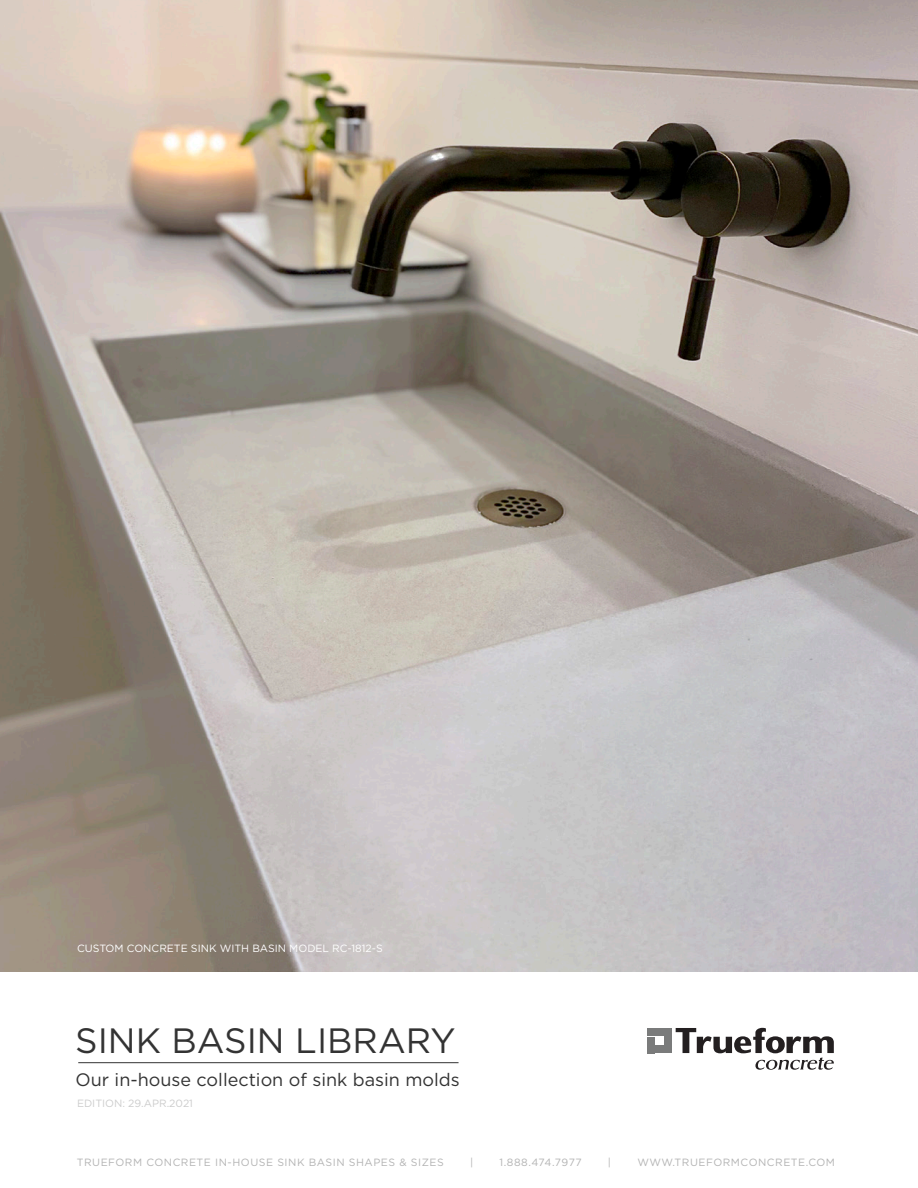
<style>
.page{position:relative;width:918px;height:1188px;background:#fff}
.page>*{position:absolute;margin:0;border:0;box-sizing:border-box;transform-origin:0 0}
.t1{font:35.1px "Gotham";color:#333}
.t2{font:18px "Gotham";color:#333}
.t3{font:10.5px "Gotham";letter-spacing:.05em;color:#b3b3b3}
.t4{font:10.5px "Gotham";color:#fff}
.t5{font:10.5px "Gotham";color:#ccc}
</style>
<div class="page">
<hr style="left:78px;top:1062px;width:381px;height:1px;background:#333">
<svg style="left:676px;top:1028px;width:158px;height:42px"></svg>
<div style="left:647px;top:1028px;width:16px;height:8px;background:#7a7b7b"></div>
<div style="left:647px;top:1037px;width:8px;height:16px;background:#7a7b7b"></div>
<div style="left:656px;top:1045px;width:16px;height:8px;background:#7a7b7b"></div>
<div style="left:664px;top:1028px;width:8px;height:16px;background:#7a7b7b"></div>
<img style="left:0;top:0;width:918px;height:971px">
<p class="t4" style="left:77px;top:943px;width:307px">CUSTOM CONCRETE SINK WITH BASIN MODEL RC-1812-S</p>
<h1 class="t1" style="left:75px;top:1022px;width:382px">SINK BASIN LIBRARY</h1>
<h2 class="t2" style="left:76px;top:1069px;width:386px">Our in-house collection of sink basin molds</h2>
<p class="t5" style="left:77px;top:1097px;width:117px">EDITION: 29.APR.2021</p>
<p class="t3" style="left:77px;top:1157px;width:369px">TRUEFORM CONCRETE IN-HOUSE SINK BASIN SHAPES &amp; SIZES</p>
<p class="t3" style="left:470px;top:1157px;width:5px">|</p>
<p class="t3" style="left:500px;top:1157px;width:84px">1.888.474.7977</p>
<p class="t3" style="left:608px;top:1157px;width:5px">|</p>
<p class="t3" style="left:637px;top:1157px;width:199px">WWW.TRUEFORMCONCRETE.COM</p>
</div>
